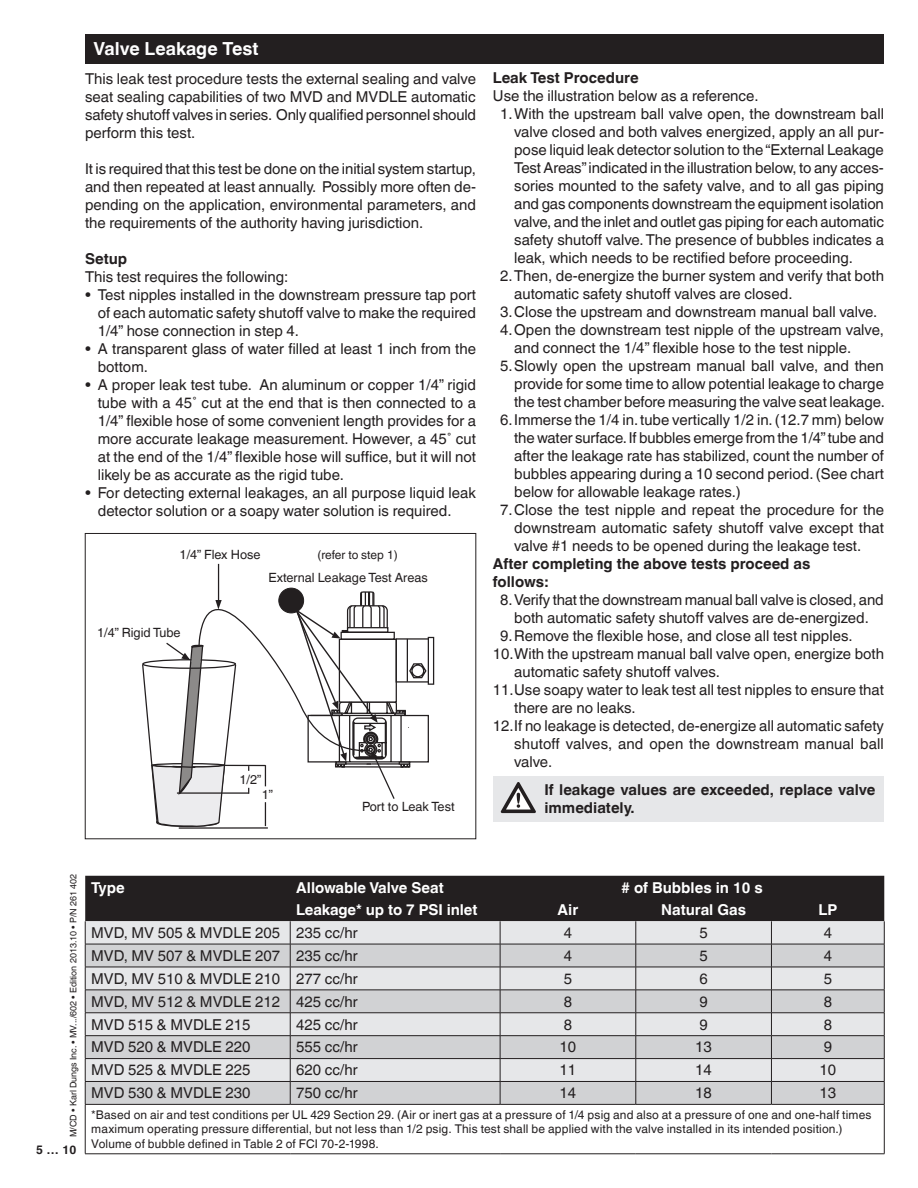
<style>
.page{position:relative;width:918px;height:1188px;background:#fff}
.page>*{position:absolute;margin:0;border:0;box-sizing:border-box;transform-origin:0 0}
.Überschrift_12_Pt_fe{font:700 18px "Helvetica World";color:#fff}
.t1{font:15px/18px "Helvetica World";color:#231f20;text-align:justify}
.t2{font:700 15px/18px "Helvetica World";color:#231f20}
.t3{font:700 15px "Helvetica World";color:#fff}
.t4{font:12.75px "Helvetica World";color:#231f20}
.t5{font:12px/14.4px "Helvetica World";letter-spacing:.015em;color:#231f20}
.t6{font:700 12px "Helvetica World";color:#231f20}
.t7{font:9px "Helvetica World";color:#231f20}
</style>
<div class="page">
<div style="left:428px;top:637px;width:6px;height:48px;border:1px solid #231f20"></div>
<svg style="left:178px;top:563px;width:122px;height:266px"></svg>
<svg style="left:294px;top:591px;width:136px;height:209px"></svg>
<div style="left:279px;top:588px;width:25px;height:25px;background:#231f20;border-radius:50%"></div>
<div style="left:278px;top:588px;width:26px;height:25px;border:1px solid #231f20;border-radius:50%"></div>
<hr style="left:218px;top:564px;width:1px;height:37px;background:#231f20">
<svg style="left:215px;top:600px;width:7px;height:10px"></svg>
<svg style="left:142px;top:641px;width:125px;height:187px"></svg>
<div style="left:85px;top:34px;width:799px;height:30px;background:#231f20"></div>
<div style="left:493px;top:776px;width:391px;height:46px;background:#e6e7e9"></div>
<svg style="left:501px;top:782px;width:35px;height:31px"></svg>
<svg style="left:85px;top:876px;width:800px;height:228px;background:#aeaeb0"></svg>
<hr style="left:85px;top:1104px;width:205px;height:1px;background:#231f20">
<hr style="left:85px;top:1105px;width:1px;height:49px;background:#231f20">
<hr style="left:290px;top:1104px;width:210px;height:1px;background:#231f20">
<hr style="left:500px;top:1104px;width:136px;height:1px;background:#231f20">
<hr style="left:636px;top:1104px;width:135px;height:1px;background:#231f20">
<hr style="left:771px;top:1104px;width:113px;height:1px;background:#231f20">
<hr style="left:884px;top:1105px;width:1px;height:49px;background:#231f20">
<hr style="left:85px;top:1154px;width:205px;height:1px;background:#231f20">
<hr style="left:290px;top:1154px;width:210px;height:1px;background:#231f20">
<hr style="left:500px;top:1154px;width:136px;height:1px;background:#231f20">
<hr style="left:636px;top:1154px;width:135px;height:1px;background:#231f20">
<hr style="left:771px;top:1154px;width:113px;height:1px;background:#231f20">
<p class="Überschrift_12_Pt_fe" style="left:94px;top:39px;width:167px">Valve Leakage Test</p>
<p class="t1" style="left:85px;top:70px;width:393px">This leak test procedure tests the external sealing and valve seat sealing capabilities of two MVD and MVDLE automatic safety shutoff valves in series. Only qualified personnel should perform this test.</p>
<p class="t1" style="left:85px;top:160px;width:392px">It is required that this test be done on the initial system startup, and then repeated at least annually. Possibly more often de&shy;pending on the application, environmental parameters, and the requirements of the authority having jurisdiction.</p>
<p class="t2" style="left:85px;top:250px;width:44px">Setup</p>
<p class="t1" style="left:85px;top:268px;width:205px">This test requires the following:</p>
<p class="t1" style="left:98px;top:286px;width:380px;text-indent:-13px">• Test nipples installed in the downstream pressure tap port of each automatic safety shutoff valve to make the required 1/4” hose connection in step 4.</p>
<p class="t1" style="left:98px;top:340px;width:380px;text-indent:-13px">• A transparent glass of water filled at least 1 inch from the bottom.</p>
<p class="t1" style="left:98px;top:376px;width:380px;text-indent:-13px">• A proper leak test tube. An aluminum or copper 1/4” rigid tube with a 45˚ cut at the end that is then connected to a 1/4” flexible hose of some convenient length provides for a more accurate leakage measurement. However, a 45˚ cut at the end of the 1/4” flexible hose will suffice, but it will not likely be as accurate as the rigid tube.</p>
<p class="t1" style="left:98px;top:484px;width:380px;text-indent:-13px">• For detecting external leakages, an all purpose liquid leak detector solution or a soapy water solution is required.</p>
<p class="t4" style="left:180px;top:548px;width:83px">1/4” Flex Hose</p>
<p class="t5" style="left:317px;top:547px;width:82px">(refer to step 1)</p>
<p class="t4" style="left:268px;top:570px;width:161px">External Leakage Test Areas</p>
<p class="t4" style="left:97px;top:625px;width:85px">1/4” Rigid Tube</p>
<p class="t4" style="left:239px;top:772px;width:23px">1/2”</p>
<p class="t4" style="left:262px;top:787px;width:13px">1”</p>
<p class="t4" style="left:362px;top:799px;width:94px">Port to Leak Test</p>
<p class="t2" style="left:493px;top:69px;width:147px">Leak Test Procedure</p>
<p class="t1" style="left:493px;top:87px;width:267px">Use the illustration below as a reference.</p>
<p class="t1" style="left:514px;top:105px;width:371px;text-indent:-14px">1.With the upstream ball valve open, the downstream ball valve closed and both valves energized, apply an all pur&shy;pose liquid leak detector solution to the “External Leakage Test Areas” indicated in the illustration below, to any acces&shy;sories mounted to the safety valve, and to all gas piping and gas components downstream the equipment isolation valve, and the inlet and outlet gas piping for each automatic safety shutoff valve. The presence of bubbles indicates a leak, which needs to be rectified before proceeding.</p>
<p class="t1" style="left:514px;top:267px;width:371px;text-indent:-14px">2.Then, de-energize the burner system and verify that both automatic safety shutoff valves are closed.</p>
<p class="t1" style="left:500px;top:303px;width:379px">3.Close the upstream and downstream manual ball valve.</p>
<p class="t1" style="left:514px;top:321px;width:371px;text-indent:-14px">4.Open the downstream test nipple of the upstream valve, and connect the 1/4” flexible hose to the test nipple.</p>
<p class="t1" style="left:514px;top:357px;width:372px;text-indent:-14px">5.Slowly open the upstream manual ball valve, and then provide for some time to allow potential leakage to charge the test chamber before measuring the valve seat leakage.</p>
<p class="t1" style="left:514px;top:411px;width:371px;text-indent:-14px">6.Immerse the 1/4 in. tube vertically 1/2 in. (12.7 mm) below the water surface. If bubbles emerge from the 1/4” tube and after the leakage rate has stabilized, count the number of bubbles appearing during a 10 second period. (See chart below for allowable leakage rates.)</p>
<p class="t1" style="left:514px;top:501px;width:371px;text-indent:-14px">7.Close the test nipple and repeat the procedure for the downstream automatic safety shutoff valve except that valve #1 needs to be opened during the leakage test.</p>
<p class="t2" style="left:493px;top:555px;width:319px">After completing the above tests proceed as</p>
<p class="t2" style="left:493px;top:573px;width:57px">follows:</p>
<p class="t1" style="left:500px;top:591px;width:385px;text-align:center">8.Verify that the downstream manual ball valve is closed, and both automatic safety shutoff valves are de-energized.</p>
<p class="t1" style="left:500px;top:627px;width:354px">9.Remove the flexible hose, and close all test nipples.</p>
<p class="t1" style="left:514px;top:645px;width:371px;text-indent:-21px">10.With the upstream manual ball valve open, energize both automatic safety shutoff valves.</p>
<p class="t1" style="left:514px;top:681px;width:371px;text-indent:-21px">11.Use soapy water to leak test all test nipples to ensure that there are no leaks.</p>
<p class="t1" style="left:514px;top:717px;width:371px;text-indent:-21px">12.If no leakage is detected, de-energize all automatic safety shutoff valves, and open the downstream manual ball valve.</p>
<p class="t2" style="left:544px;top:781px;width:333px">If leakage values are exceeded, replace valve immediately.</p>
<p class="t7" style="left:68px;top:1137px;width:265px;rotate:-90deg">M/CD • Karl Dungs Inc. • MV.../602 • Edition 2013.10 • P/N 261 402</p>
<p class="t6" style="left:36px;top:1143px;width:42px">5…10</p>
<p class="t3" style="left:91px;top:879px;width:35px">Type</p>
<p class="t3" style="left:296px;top:879px;width:149px">Allowable Valve Seat</p>
<p class="t3" style="left:622px;top:879px;width:143px"># of Bubbles in 10 s</p>
<p class="t3" style="left:296px;top:901px;width:183px">Leakage* up to 7 PSI inlet</p>
<p class="t3" style="left:558px;top:901px;width:22px">Air</p>
<p class="t3" style="left:661px;top:901px;width:86px">Natural Gas</p>
<p class="t3" style="left:818px;top:901px;width:20px">LP</p>
<p class="t1" style="left:91px;top:924px;width:190px">MVD, MV 505 &amp; MVDLE 205</p>
<p class="t1" style="left:296px;top:924px;width:63px">235 cc/hr</p>
<p class="t1" style="left:564px;top:924px;width:10px">4</p>
<p class="t1" style="left:699px;top:924px;width:10px">5</p>
<p class="t1" style="left:824px;top:924px;width:10px">4</p>
<p class="t1" style="left:91px;top:947px;width:190px">MVD, MV 507 &amp; MVDLE 207</p>
<p class="t1" style="left:296px;top:947px;width:63px">235 cc/hr</p>
<p class="t1" style="left:564px;top:947px;width:10px">4</p>
<p class="t1" style="left:699px;top:947px;width:10px">5</p>
<p class="t1" style="left:824px;top:947px;width:10px">4</p>
<p class="t1" style="left:91px;top:970px;width:190px">MVD, MV 510 &amp; MVDLE 210</p>
<p class="t1" style="left:296px;top:970px;width:63px">277 cc/hr</p>
<p class="t1" style="left:564px;top:970px;width:10px">5</p>
<p class="t1" style="left:699px;top:970px;width:10px">6</p>
<p class="t1" style="left:824px;top:970px;width:10px">5</p>
<p class="t1" style="left:91px;top:992px;width:190px">MVD, MV 512 &amp; MVDLE 212</p>
<p class="t1" style="left:296px;top:992px;width:63px">425 cc/hr</p>
<p class="t1" style="left:564px;top:992px;width:10px">8</p>
<p class="t1" style="left:699px;top:992px;width:10px">9</p>
<p class="t1" style="left:824px;top:992px;width:10px">8</p>
<p class="t1" style="left:91px;top:1015px;width:161px">MVD 515 &amp; MVDLE 215</p>
<p class="t1" style="left:296px;top:1015px;width:63px">425 cc/hr</p>
<p class="t1" style="left:564px;top:1015px;width:10px">8</p>
<p class="t1" style="left:699px;top:1015px;width:10px">9</p>
<p class="t1" style="left:824px;top:1015px;width:10px">8</p>
<p class="t1" style="left:91px;top:1038px;width:161px">MVD 520 &amp; MVDLE 220</p>
<p class="t1" style="left:296px;top:1038px;width:63px">555 cc/hr</p>
<p class="t1" style="left:560px;top:1038px;width:18px">10</p>
<p class="t1" style="left:695px;top:1038px;width:18px">13</p>
<p class="t1" style="left:824px;top:1038px;width:10px">9</p>
<p class="t1" style="left:91px;top:1061px;width:161px">MVD 525 &amp; MVDLE 225</p>
<p class="t1" style="left:296px;top:1061px;width:63px">620 cc/hr</p>
<p class="t1" style="left:560px;top:1061px;width:18px">11</p>
<p class="t1" style="left:695px;top:1061px;width:18px">14</p>
<p class="t1" style="left:820px;top:1061px;width:18px">10</p>
<p class="t1" style="left:91px;top:1084px;width:161px">MVD 530 &amp; MVDLE 230</p>
<p class="t1" style="left:296px;top:1084px;width:63px">750 cc/hr</p>
<p class="t1" style="left:560px;top:1084px;width:18px">14</p>
<p class="t1" style="left:695px;top:1084px;width:18px">18</p>
<p class="t1" style="left:820px;top:1084px;width:18px">13</p>
<p class="t5" style="left:91px;top:1108px;width:782px">*Based on air and test conditions per UL 429 Section 29. (Air or inert gas at a pressure of 1/4 psig and also at a pressure of one and one-half times maximum operating pressure differential, but not less than 1/2 psig. This test shall be applied with the valve installed in its intended position.)</p>
<p class="t5" style="left:91px;top:1136px;width:289px">Volume of bubble defined in Table 2 of FCI 70-2-1998.</p>
</div>
